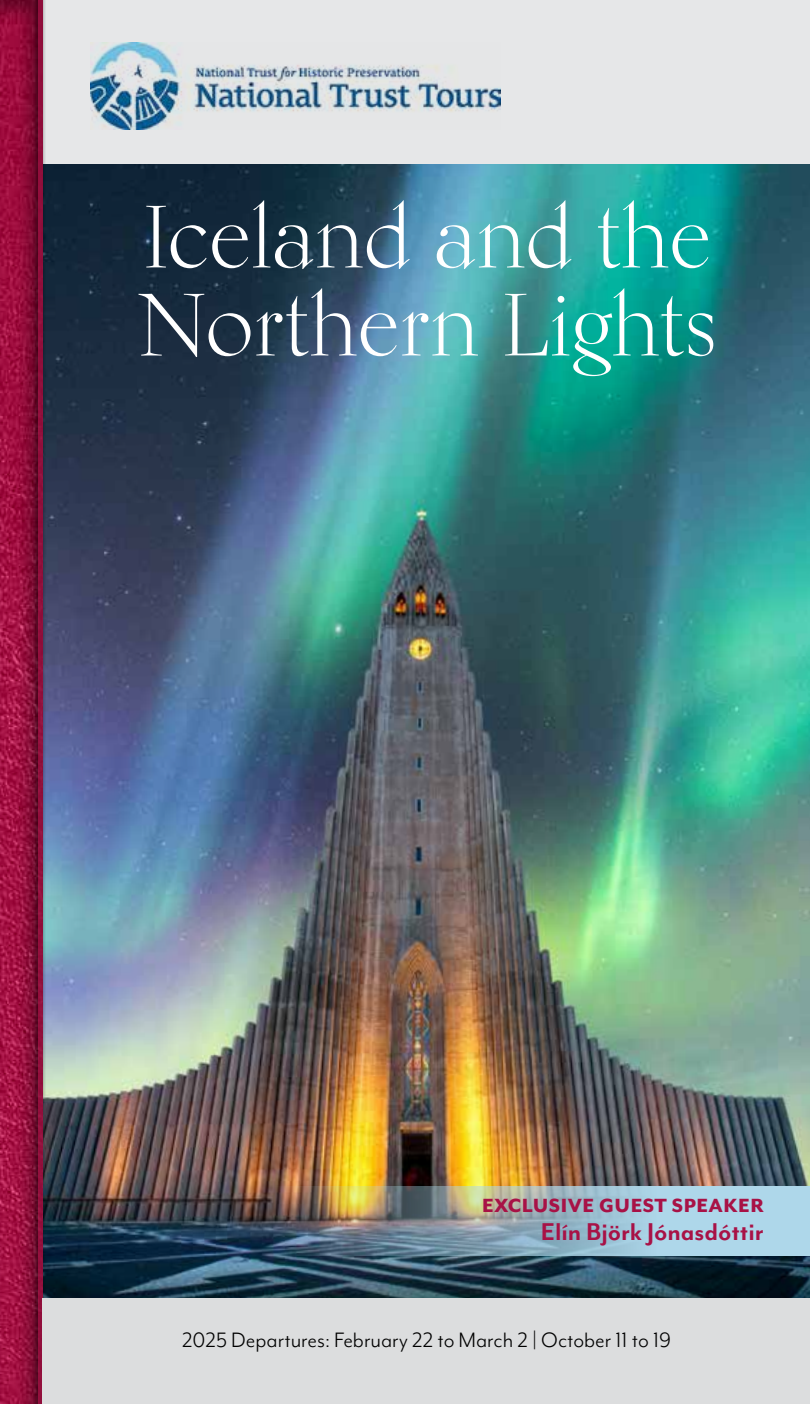
<style>
.page{position:relative;width:810px;height:1404px;background:#fff}
.page>*{position:absolute;margin:0;border:0;box-sizing:border-box;transform-origin:0 0}
.t1{font:88px/88px "Kumlien Pro";letter-spacing:-.01em;color:#fff}
.t2{font:700 28px "Mr Eaves Mod OT";color:#a81246}
.t3{font:24px "Mr Eaves Mod OT";color:#000}
.t4{font:800 22px "Mr Eaves Mod OT";letter-spacing:.025em;color:#a81246}
</style>
<div class="page">
<img style="left:47px;top:163px;width:763px;height:1135px">
<div style="left:1px;top:0;width:809px;height:163px;background:#e6e7e8"></div>
<div style="left:0;top:0;width:46px;height:1404px;background:#000;opacity:.4"></div>
<div style="left:33px;top:0;width:14px;height:1404px;background:#000;opacity:.5"></div>
<hr style="left:38px;top:0;width:4px;height:1404px;background:#920e3c">
<img style="left:260px;top:1186px;width:550px;height:70px">
<img style="left:90px;top:42px;width:410px;height:87px">
<div style="left:42px;top:1298px;width:768px;height:106px;background:#dcddde"></div>
<h1 class="t1" style="left:136px;top:192px;width:583px">Iceland and the<br>Northern Lights</h1>
<p class="t4" style="left:482px;top:1192px;width:283px">EXCLUSIVE GUEST SPEAKER</p>
<p class="t2" style="left:541px;top:1216px;width:224px">Elín Björk Jónasdóttir</p>
<p class="t3" style="left:182px;top:1327px;width:491px">2025 Departures: February 22 to March 2 | October 11 to 19</p>
</div>
